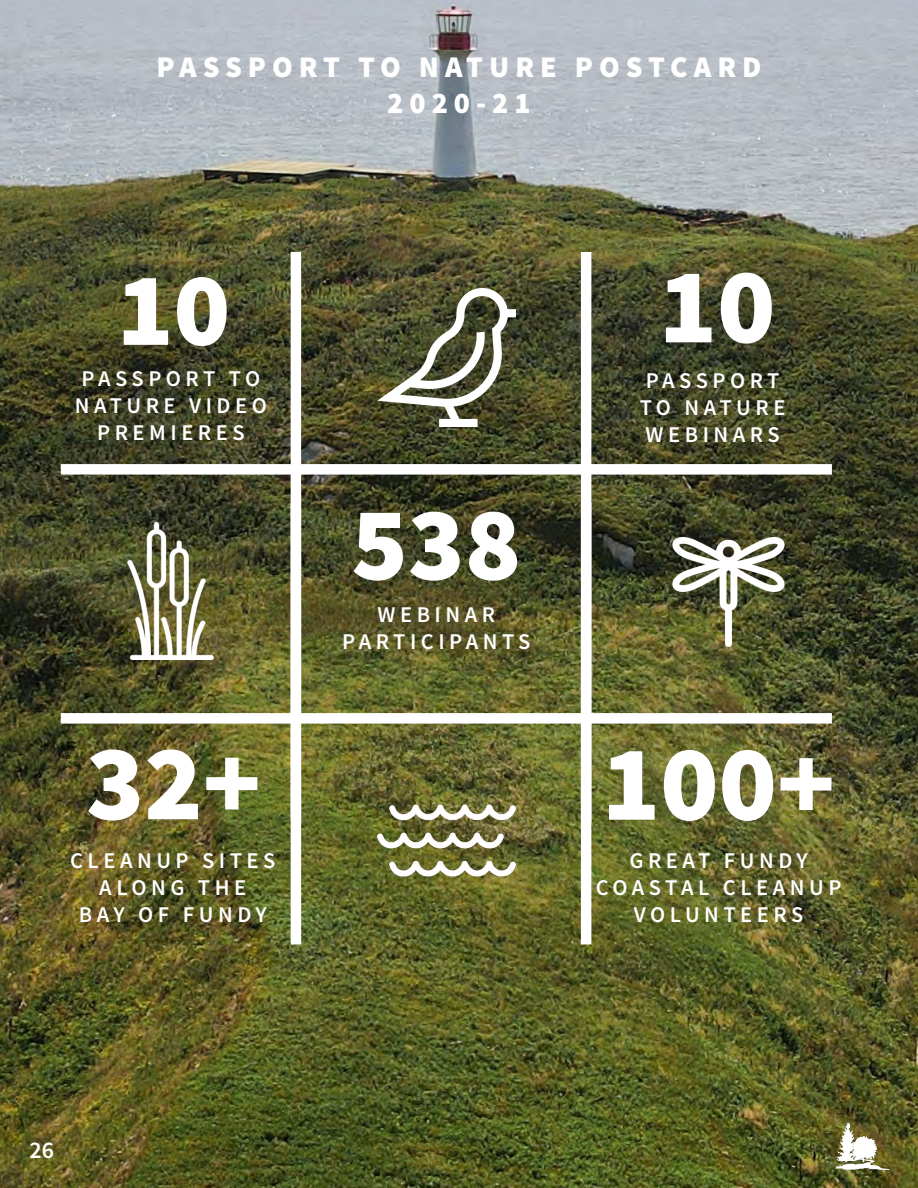
<style>
.page{position:relative;width:918px;height:1188px;background:#fff}
.page>*{position:absolute;margin:0;border:0;box-sizing:border-box;transform-origin:0 0}
.Footer_Page_Numbers{font:900 108px "Source Sans Pro";color:#fff}
.Footer_Page_Numbers-2{font:900 105px "Source Sans Pro";color:#fff}
.Footer_Page_Numbers-3{font:900 30px/36px "Source Sans Pro";letter-spacing:.2em;color:#fff;text-align:center}
.Footer_Page_Numbers-4{font:600 24px "Source Sans Pro";color:#fff}
.Footer_Page_Numbers-5{font:600 22.5px/27px "Source Sans Pro";letter-spacing:.2em;color:#fff;text-align:center}
</style>
<div class="page">
<img style="left:0;top:0;width:917px;height:1188px">
<div style="left:581px;top:252px;width:10px;height:570px;background:#fff"></div>
<img style="left:378px;top:289px;width:137px;height:137px">
<div style="left:291px;top:252px;width:10px;height:567px;background:#fff"></div>
<div style="left:291px;top:502px;width:10px;height:442px;background:#fff"></div>
<div style="left:61px;top:713px;width:771px;height:11px;background:#fff"></div>
<div style="left:581px;top:502px;width:10px;height:442px;background:#fff"></div>
<img style="left:378px;top:769px;width:137px;height:143px">
<div style="left:61px;top:464px;width:771px;height:11px;background:#fff"></div>
<img style="left:102px;top:522px;width:137px;height:137px">
<img style="left:672px;top:537px;width:112px;height:110px">
<img style="left:834px;top:1119px;width:57px;height:53px">
<hr style="left:917px;top:0;width:1px;height:1188px;background:#939598">
<p class="Footer_Page_Numbers-3" style="left:156px;top:48px;width:607px">PASSPORT TO NATURE POSTCARD<br>2020-21</p>
<p class="Footer_Page_Numbers-2" style="left:117px;top:237px;width:115px">10</p>
<p class="Footer_Page_Numbers-5" style="left:75px;top:364px;width:194px">PASSPORT TO<br>NATURE VIDEO<br>PREMIERES</p>
<p class="Footer_Page_Numbers" style="left:86px;top:709px;width:176px">32+</p>
<p class="Footer_Page_Numbers-5" style="left:70px;top:847px;width:207px">CLEANUP SITES<br>ALONG THE<br>BAY OF FUNDY</p>
<p class="Footer_Page_Numbers-2" style="left:351px;top:472px;width:172px">538</p>
<p class="Footer_Page_Numbers-5" style="left:342px;top:601px;width:190px">WEBINAR<br>PARTICIPANTS</p>
<p class="Footer_Page_Numbers" style="left:659px;top:232px;width:118px">10</p>
<p class="Footer_Page_Numbers-5" style="left:640px;top:367px;width:147px;text-align:left">PASSPORT<br>TO NATURE<br>WEBINARS</p>
<p class="Footer_Page_Numbers" style="left:602px;top:709px;width:235px">100+</p>
<p class="Footer_Page_Numbers-5" style="left:596px;top:847px;width:247px">GREAT FUNDY<br>COASTAL CLEANUP<br>VOLUNTEERS</p>
<p class="Footer_Page_Numbers-4" style="left:29px;top:1134px;width:26px">26</p>
</div>
